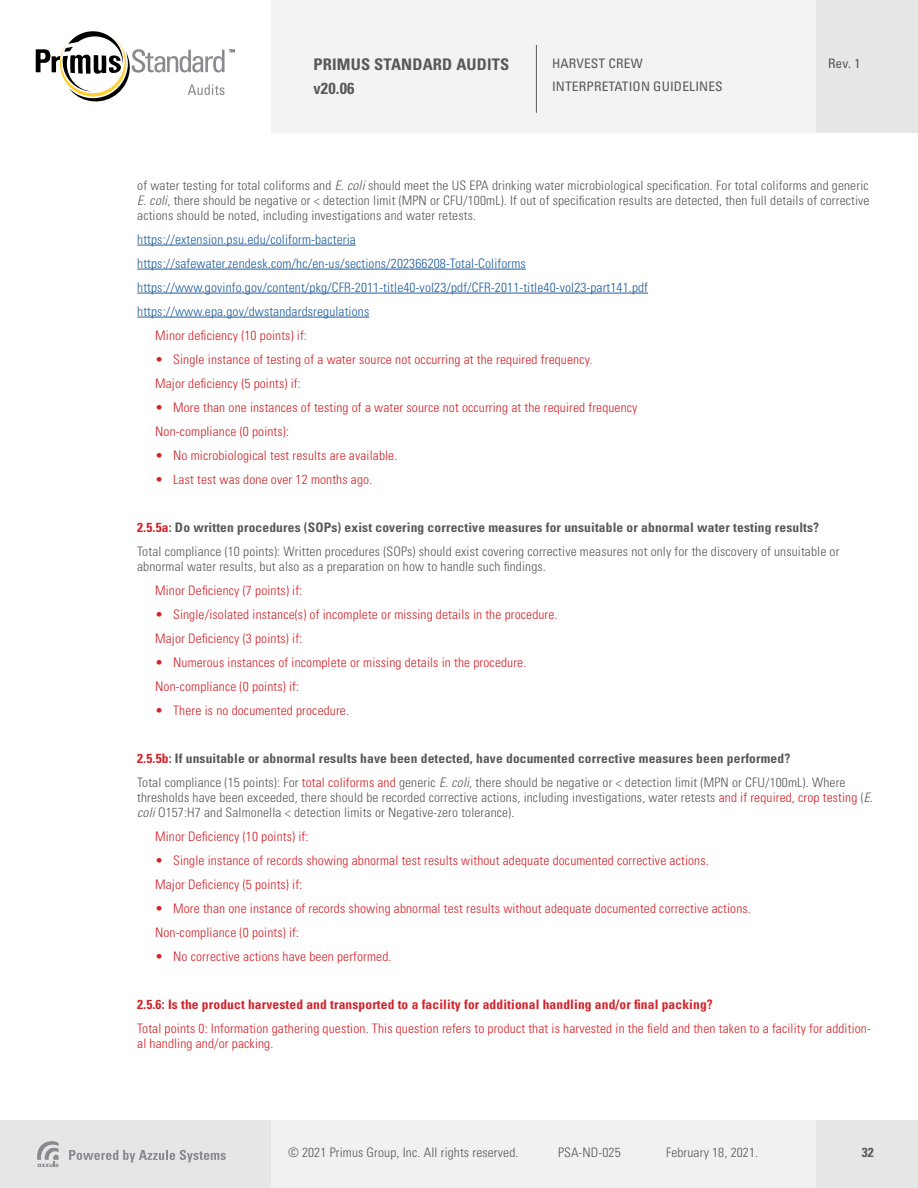
<style>
.page{position:relative;width:918px;height:1188px;background:#fff}
.page>*{position:absolute;margin:0;border:0;box-sizing:border-box;transform-origin:0 0}
.t1{font:700 condensed 16.05px/24px "Univers LT Std";letter-spacing:.01em;color:#58595b}
.t2{font:300 condensed 13.05px/15px "Univers LT Std";letter-spacing:.01em;color:#58595b}
.t3{font:300 condensed 13.05px/24px "Univers LT Std";letter-spacing:.01em;color:#d2232a}
.t4{font:300 condensed 13.05px/24px "Univers LT Std";letter-spacing:.01em;color:#215e9e}
.t5{font:700 condensed 13.05px "Univers LT Std";letter-spacing:.01em;color:#d2232a}
.t6{font:condensed 13.05px/22.5px "Univers LT Std";letter-spacing:.01em;color:#58595b}
.t7{font:700 condensed 13.05px "Univers LT Std";color:#58595b}
.s1{font-style:italic}
.s2{font-weight:700;color:#d2232a}
.s3{font-weight:700}
.s4{color:#d2232a}
</style>
<div class="page">
<div style="left:0;top:0;width:918px;height:132px;background:#f2f3f2"></div>
<div style="left:816px;top:0;width:102px;height:132px;background:#e6e7e7"></div>
<div style="left:0;top:0;width:270px;height:133px;background:#fff"></div>
<svg style="left:36px;top:31px;width:199px;height:71px"></svg>
<div style="left:0;top:1121px;width:918px;height:67px;background:#f1f1f1"></div>
<div style="left:817px;top:1121px;width:101px;height:67px;background:#e5e6e6"></div>
<div style="left:0;top:1120px;width:270px;height:68px;background:#e5e6e6"></div>
<svg style="left:69px;top:1150px;width:157px;height:12px"></svg>
<svg style="left:37px;top:1141px;width:22px;height:26px"></svg>
<hr style="left:536px;top:45px;width:1px;height:68px;background:#58595b">
<hr style="left:137px;top:245px;width:219px;height:1px;background:#215e9e">
<hr style="left:137px;top:269px;width:389px;height:1px;background:#215e9e">
<hr style="left:137px;top:293px;width:511px;height:1px;background:#215e9e">
<hr style="left:137px;top:317px;width:232px;height:1px;background:#215e9e">
<p class="t1" style="left:314px;top:53px;width:197px">PRIMUS STANDARD AUDITS v20.06</p>
<p class="t6" style="left:552px;top:52px;width:172px">HARVEST CREW<br>INTERPRETATION GUIDELINES</p>
<p class="t6" style="left:828px;top:52px;width:34px">Rev. 1</p>
<p class="t2" style="left:137px;top:178px;width:734px;text-align:justify">of water testing for total coliforms and <span class="s1">E. coli</span> should meet the US EPA drinking water microbiological specification. For total coliforms and generic <span class="s1">E. coli</span>, there should be negative or &lt; detection limit (MPN or CFU/100mL). If out of specification results are detected, then full details of corrective actions should be noted, including investigations and water retests.</p>
<p class="t4" style="left:137px;top:227px;width:512px">https://extension.psu.edu/coliform-bacteria https://safewater.zendesk.com/hc/en-us/sections/202366208-Total-Coliforms https://www.govinfo.gov/content/pkg/CFR-2011-title40-vol23/pdf/CFR-2011-title40-vol23-part141.pdf https://www.epa.gov/dwstandardsregulations</p>
<p class="t3" style="left:155px;top:323px;width:153px">Minor deficiency (10 points) if:</p>
<p class="t3" style="left:155px;top:347px;width:439px">• Single instance of testing of a water source not occurring at the required frequency.<br>Major deficiency (5 points) if:</p>
<p class="t3" style="left:155px;top:395px;width:484px">• More than one instances of testing of a water source not occurring at the required frequency<br>Non-compliance (0 points):</p>
<p class="t3" style="left:155px;top:443px;width:244px">• No microbiological test results are available.</p>
<p class="t3" style="left:155px;top:467px;width:219px">• Last test was done over 12 months ago.</p>
<p class="t2" style="left:137px;top:515px;width:704px;line-height:24px"><span class="s2">2.5.5a</span><span class="s3">: Do written procedures (SOPs) exist covering corrective measures for unsuitable or abnormal water testing results?<br></span>Total compliance (10 points): Written procedures (SOPs) should exist covering corrective measures not only for the discovery of unsuitable or</p>
<p class="t2" style="left:137px;top:559px;width:410px">abnormal water results, but also as a preparation on how to handle such findings.</p>
<p class="t3" style="left:155px;top:578px;width:149px">Minor Deficiency (7 points) if:</p>
<p class="t3" style="left:155px;top:602px;width:404px">• Single/isolated instance(s) of incomplete or missing details in the procedure.<br>Major Deficiency (3 points) if:</p>
<p class="t3" style="left:155px;top:650px;width:373px">• Numerous instances of incomplete or missing details in the procedure.<br>Non-compliance (0 points) if:</p>
<p class="t3" style="left:155px;top:698px;width:195px">• There is no documented procedure.</p>
<p class="t2" style="left:137px;top:746px;width:710px;line-height:24px"><span class="s2">2.5.5b</span><span class="s3">: If unsuitable or abnormal results have been detected, have documented corrective measures been performed?<br></span>Total compliance (15 points): For <span class="s4">total coliforms and</span> generic <span class="s1">E. coli</span>, there should be negative or &lt; detection limit (MPN or CFU/100mL). Where</p>
<p class="t2" style="left:137px;top:790px;width:737px">thresholds have been exceeded, there should be recorded corrective actions, including investigations, water retests <span class="s4">and if required, crop testing</span> (<span class="s1">E. coli</span> O157:H7 and Salmonella &lt; detection limits or Negative-zero tolerance).</p>
<p class="t3" style="left:155px;top:824px;width:155px">Minor Deficiency (10 points) if:</p>
<p class="t3" style="left:155px;top:848px;width:555px">• Single instance of records showing abnormal test results without adequate documented corrective actions.<br>Major Deficiency (5 points) if:</p>
<p class="t3" style="left:155px;top:896px;width:597px">• More than one instance of records showing abnormal test results without adequate documented corrective actions.<br>Non-compliance (0 points) if:</p>
<p class="t3" style="left:155px;top:944px;width:238px">• No corrective actions have been performed.</p>
<p class="t5" style="left:137px;top:996px;width:577px">2.5.6: Is the product harvested and transported to a facility for additional handling and/or final packing?</p>
<p class="t3" style="left:137px;top:1021px;width:735px;line-height:15px">Total points 0: Information gathering question. This question refers to product that is harvested in the field and then taken to a facility for addition&shy;al handling and/or packing.</p>
<p class="t2" style="left:288px;top:1145px;width:232px">© 2021 Primus Group, Inc. All rights reserved.</p>
<p class="t2" style="left:558px;top:1145px;width:64px">PSA-ND-025</p>
<p class="t2" style="left:666px;top:1145px;width:94px">February 18, 2021.</p>
<p class="t7" style="left:862px;top:1145px;width:14px">32</p>
</div>
